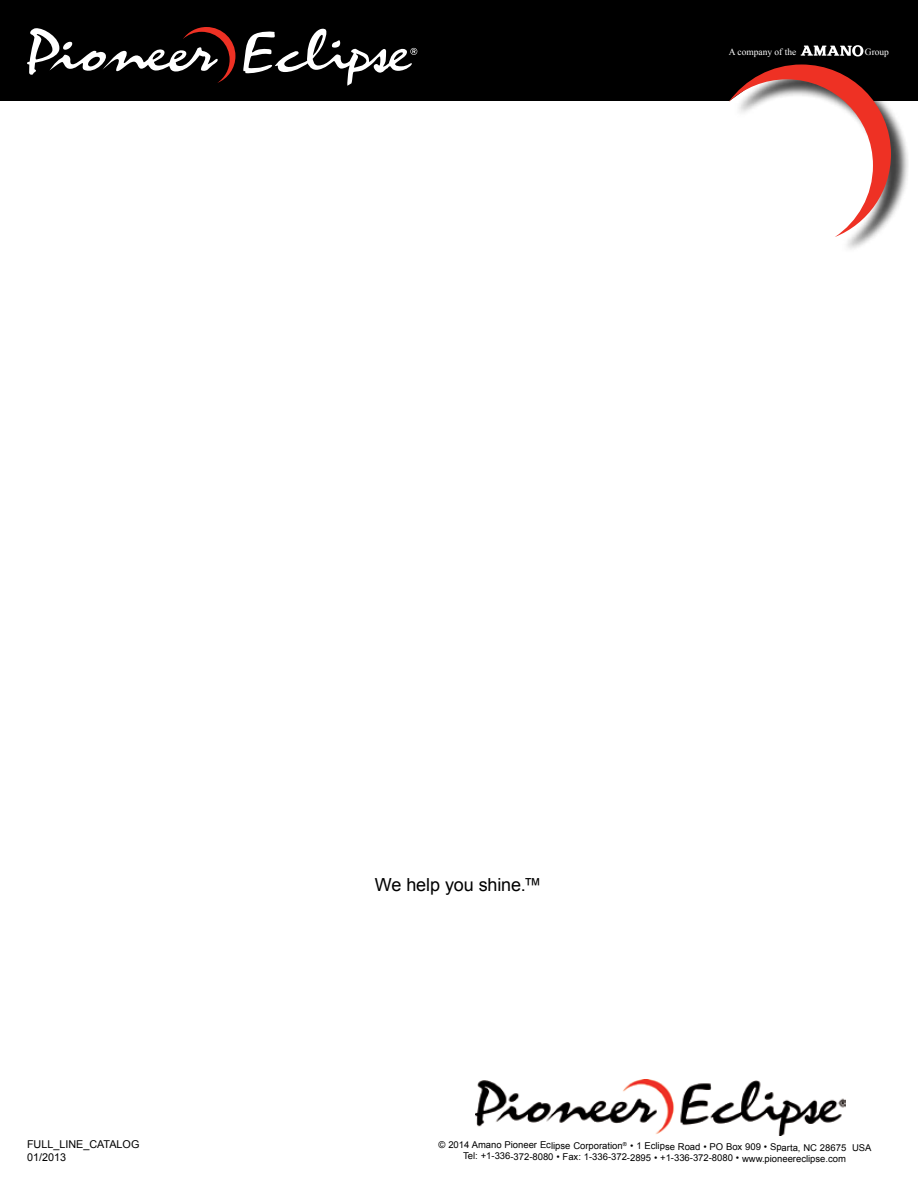
<style>
.page{position:relative;width:918px;height:1188px;background:#fff}
.page>*{position:absolute;margin:0;border:0;box-sizing:border-box;transform-origin:0 0}
.t1{font:18px "Arial";letter-spacing:-.005em;color:#000}
.t2{font:10.8px/12.9px "Arial";color:#000}
.t3{font:9.45px/11.2px "Arial";color:#000;text-align:center}
.t4{font:9.45px "Times New Roman";color:#fff}
</style>
<div class="page">
<img style="left:476px;top:1080px;width:370px;height:55px">
<div style="left:0;top:0;width:918px;height:101px;background:#000"></div>
<svg style="left:801px;top:45px;width:62px;height:11px"></svg>
<svg style="left:27px;top:27px;width:208px;height:56px"></svg>
<svg style="left:243px;top:28px;width:174px;height:58px"></svg>
<div style="left:733px;top:67px;width:176px;height:188px;background:#000;opacity:.75"></div>
<svg style="left:729px;top:65px;width:162px;height:172px"></svg>
<p class="t4" style="left:729px;top:46px;width:69px">A company of the</p>
<p class="t4" style="left:865px;top:46px;width:26px">Group</p>
<p class="t2" style="left:27px;top:1138px;width:114px">FULL_LINE_CATALOG<br>01/2013</p>
<h1 class="t1" style="left:375px;top:872px;width:168px">We help you shine.™</h1>
<p class="t3" style="left:439px;top:1137px;width:434px;rotate:1deg">© 2014 Amano Pioneer Eclipse Corporation<sup>®</sup> • 1 Eclipse Road • PO Box 909 • Sparta, NC 28675 USA<br>Tel: +1-336-372-8080 • Fax: 1-336-372-2895 • +1-336-372-8080 • www.pioneereclipse.com</p>
</div>
